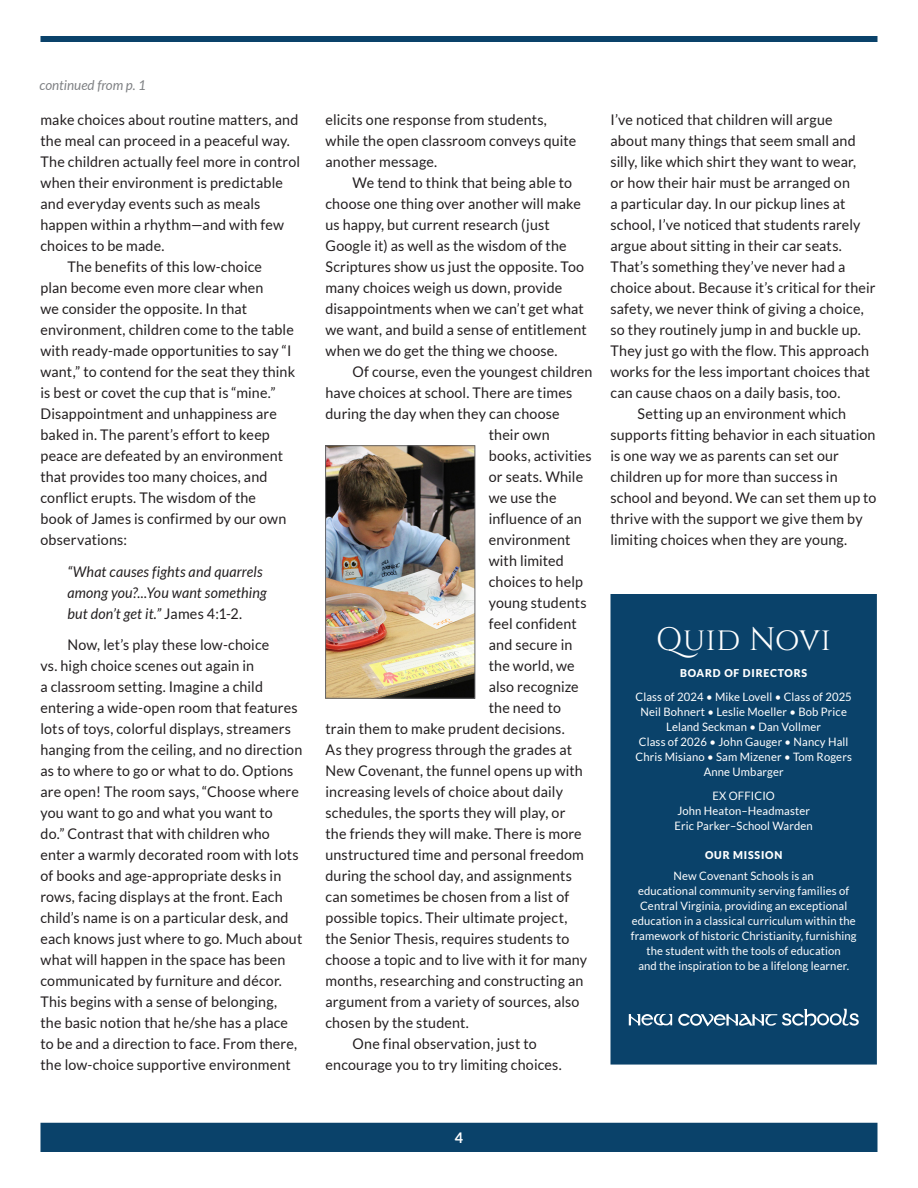
<style>
.page{position:relative;width:918px;height:1188px;background:#fff}
.page>*{position:absolute;margin:0;border:0;box-sizing:border-box;transform-origin:0 0}
.t1{font:32.4px "Cinzel";letter-spacing:.01em;color:#fff}
.QN_Body_Text_--_Main_Article{font:14.7px/21px "Lato";letter-spacing:.01em;color:#231f20}
.QN_Body_Text_--_Main_Article-2{font:italic 14.7px/21px "Lato";letter-spacing:.01em;color:#231f20}
.t2{font:700 14.7px "Lato";color:#fff}
.QN_Continued--Gray{font:italic 13.5px "Lato";color:#808285}
.t3{font:11.55px/15px "Lato";letter-spacing:.01em;color:#fff;text-align:center}
.t4{font:900 10.8px "Lato";letter-spacing:.075em;color:#fff}
.s1{font-style:normal}
</style>
<div class="page">
<div style="left:42px;top:1124px;width:834px;height:26px;background:#0a426a"></div>
<div style="left:40px;top:1123px;width:838px;height:29px;border:3px solid #0a426a"></div>
<div style="left:40px;top:36px;width:838px;height:6px;background:#0a426a"></div>
<div style="left:611px;top:595px;width:265px;height:469px;background:#0a426a"></div>
<div style="left:610px;top:594px;width:267px;height:471px;border:2px solid #0a426a"></div>
<svg style="left:629px;top:1014px;width:43px;height:12px"></svg>
<svg style="left:678px;top:1009px;width:181px;height:17px"></svg>
<img style="left:327px;top:447px;width:146px;height:250px">
<div style="left:325px;top:445px;width:150px;height:254px;border:1px solid #636366"></div>
<p class="QN_Continued--Gray" style="left:40px;top:78px;width:108px">continued from p. 1</p>
<p class="QN_Body_Text_--_Main_Article" style="left:40px;top:109px;width:261px">make choices about routine matters, and the meal can proceed in a peaceful way.<br>The children actually feel more in control when their environment is predictable and everyday events such as meals happen within a rhythm—and with few choices to be made.</p>
<p class="QN_Body_Text_--_Main_Article" style="left:40px;top:256px;width:256px;text-indent:27px">The benefits of this low-choice<br>plan become even more clear when<br>we consider the opposite. In that environment, children come to the table with ready-made opportunities to say “I want,” to contend for the seat they think is best or covet the cup that is “mine.” Disappointment and unhappiness are baked in. The parent’s effort to keep peace are defeated by an environment that provides too many choices, and conflict erupts. The wisdom of the<br>book of James is confirmed by our own observations:</p>
<p class="QN_Body_Text_--_Main_Article-2" style="left:68px;top:561px;width:201px">“What causes fights and quarrels among you?...You want something but don’t get it.” <span class="s1">James 4:1-2.</span></p>
<p class="QN_Body_Text_--_Main_Article" style="left:40px;top:634px;width:263px;text-indent:27px">Now, let’s play these low-choice<br>vs. high choice scenes out again in<br>a classroom setting. Imagine a child entering a wide-open room that features lots of toys, colorful displays, streamers hanging from the ceiling, and no direction as to where to go or what to do. Options are open! The room says, “Choose where you want to go and what you want to<br>do.” Contrast that with children who enter a warmly decorated room with lots of books and age-appropriate desks in rows, facing displays at the front. Each child’s name is on a particular desk, and each knows just where to go. Much about what will happen in the space has been communicated by furniture and décor.<br>This begins with a sense of belonging,<br>the basic notion that he/she has a place to be and a direction to face. From there, the low-choice supportive environment</p>
<p class="QN_Body_Text_--_Main_Article" style="left:326px;top:109px;width:252px">elicits one response from students, while the open classroom conveys quite another message.</p>
<p class="QN_Body_Text_--_Main_Article" style="left:326px;top:172px;width:263px;text-indent:27px">We tend to think that being able to choose one thing over another will make us happy, but current research (just Google it) as well as the wisdom of the Scriptures show us just the opposite. Too many choices weigh us down, provide disappointments when we can’t get what we want, and build a sense of entitlement when we do get the thing we choose.</p>
<p class="QN_Body_Text_--_Main_Article" style="left:352px;top:361px;width:242px">Of course, even the youngest children</p>
<p class="QN_Body_Text_--_Main_Article" style="left:326px;top:382px;width:248px">have choices at school. There are times</p>
<p class="QN_Body_Text_--_Main_Article" style="left:326px;top:403px;width:236px">during the day when they can choose</p>
<p class="QN_Body_Text_--_Main_Article" style="left:489px;top:424px;width:62px">their own</p>
<p class="QN_Body_Text_--_Main_Article" style="left:489px;top:445px;width:105px">books, activities</p>
<p class="QN_Body_Text_--_Main_Article" style="left:489px;top:466px;width:96px">or seats. While</p>
<p class="QN_Body_Text_--_Main_Article" style="left:489px;top:487px;width:69px">we use the</p>
<p class="QN_Body_Text_--_Main_Article" style="left:489px;top:508px;width:95px">influence of an</p>
<p class="QN_Body_Text_--_Main_Article" style="left:489px;top:529px;width:83px">environment</p>
<p class="QN_Body_Text_--_Main_Article" style="left:489px;top:550px;width:77px">with limited</p>
<p class="QN_Body_Text_--_Main_Article" style="left:489px;top:571px;width:96px">choices to help</p>
<p class="QN_Body_Text_--_Main_Article" style="left:489px;top:592px;width:99px">young students</p>
<p class="QN_Body_Text_--_Main_Article" style="left:489px;top:613px;width:89px">feel confident</p>
<p class="QN_Body_Text_--_Main_Article" style="left:489px;top:634px;width:85px">and secure in</p>
<p class="QN_Body_Text_--_Main_Article" style="left:489px;top:655px;width:87px">the world, we</p>
<p class="QN_Body_Text_--_Main_Article" style="left:489px;top:676px;width:91px">also recognize</p>
<p class="QN_Body_Text_--_Main_Article" style="left:489px;top:697px;width:74px">the need to</p>
<p class="QN_Body_Text_--_Main_Article" style="left:326px;top:718px;width:241px">train them to make prudent decisions.</p>
<p class="QN_Body_Text_--_Main_Article" style="left:326px;top:739px;width:248px">As they progress through the grades at</p>
<p class="QN_Body_Text_--_Main_Article" style="left:326px;top:760px;width:259px">New Covenant, the funnel opens up with</p>
<p class="QN_Body_Text_--_Main_Article" style="left:326px;top:781px;width:239px">increasing levels of choice about daily</p>
<p class="QN_Body_Text_--_Main_Article" style="left:326px;top:802px;width:241px">schedules, the sports they will play, or</p>
<p class="QN_Body_Text_--_Main_Article" style="left:326px;top:823px;width:258px">the friends they will make. There is more</p>
<p class="QN_Body_Text_--_Main_Article" style="left:326px;top:844px;width:260px">unstructured time and personal freedom</p>
<p class="QN_Body_Text_--_Main_Article" style="left:326px;top:865px;width:248px">during the school day, and assignments</p>
<p class="QN_Body_Text_--_Main_Article" style="left:326px;top:886px;width:245px">can sometimes be chosen from a list of</p>
<p class="QN_Body_Text_--_Main_Article" style="left:326px;top:907px;width:243px">possible topics. Their ultimate project,</p>
<p class="QN_Body_Text_--_Main_Article" style="left:326px;top:928px;width:245px">the Senior Thesis, requires students to</p>
<p class="QN_Body_Text_--_Main_Article" style="left:326px;top:949px;width:263px">choose a topic and to live with it for many</p>
<p class="QN_Body_Text_--_Main_Article" style="left:326px;top:970px;width:259px">months, researching and constructing an</p>
<p class="QN_Body_Text_--_Main_Article" style="left:326px;top:991px;width:255px">argument from a variety of sources, also</p>
<p class="QN_Body_Text_--_Main_Article" style="left:326px;top:1012px;width:145px">chosen by the student.</p>
<p class="QN_Body_Text_--_Main_Article" style="left:326px;top:1033px;width:238px;text-align:center">One final observation, just to encourage you to try limiting choices.</p>
<p class="QN_Body_Text_--_Main_Article" style="left:610px;top:109px;width:267px">I’ve noticed that children will argue<br>about many things that seem small and silly, like which shirt they want to wear,<br>or how their hair must be arranged on<br>a particular day. In our pickup lines at school, I’ve noticed that students rarely argue about sitting in their car seats.<br>That’s something they’ve never had a choice about. Because it’s critical for their safety, we never think of giving a choice, so they routinely jump in and buckle up.<br>They just go with the flow. This approach works for the less important choices that can cause chaos on a daily basis, too.</p>
<p class="QN_Body_Text_--_Main_Article" style="left:610px;top:403px;width:268px;text-indent:27px">Setting up an environment which supports fitting behavior in each situation is one way we as parents can set our children up for more than success in school and beyond. We can set them up to thrive with the support we give them by limiting choices when they are young.</p>
<p class="t1" style="left:656px;top:618px;width:176px">Quid Novi</p>
<p class="t4" style="left:680px;top:667px;width:129px">BOARD OF DIRECTORS</p>
<p class="t3" style="left:636px;top:689px;width:218px">Class of 2024 • Mike Lovell • Class of 2025<br>Neil Bohnert • Leslie Moeller • Bob Price Leland Seckman • Dan Vollmer<br>Class of 2026 • John Gauger • Nancy Hall</p>
<p class="t3" style="left:636px;top:749px;width:218px">Chris Misiano • Sam Mizener • Tom Rogers</p>
<p class="t3" style="left:704px;top:764px;width:81px">Anne Umbarger</p>
<p class="t3" style="left:712px;top:788px;width:64px">EX OFFICIO</p>
<p class="t3" style="left:677px;top:803px;width:134px">John Heaton–Headmaster</p>
<p class="t3" style="left:675px;top:818px;width:140px">Eric Parker–School Warden</p>
<p class="t4" style="left:705px;top:848px;width:79px">OUR MISSION</p>
<p class="t3" style="left:631px;top:868px;width:227px">New Covenant Schools is an<br>educational community serving families of Central Virginia, providing an exceptional education in a classical curriculum within the framework of historic Christianity, furnishing the student with the tools of education<br>and the inspiration to be a lifelong learner.</p>
<p class="t2" style="left:455px;top:1129px;width:10px">4</p>
</div>
